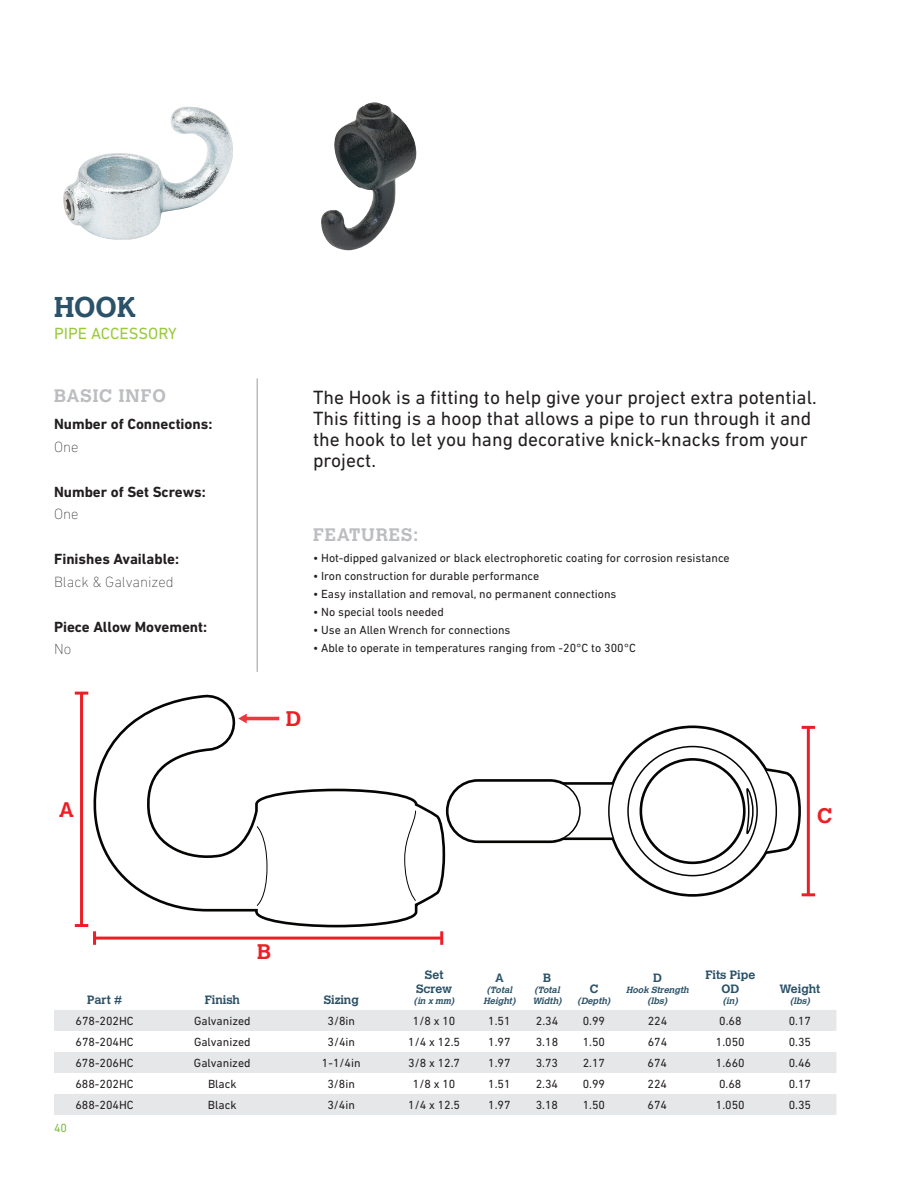
<style>
.page{position:relative;width:918px;height:1188px;background:#fff}
.page>*{position:absolute;margin:0;border:0;box-sizing:border-box;transform-origin:0 0}
.t1{font:700 28.5px "Calvert";color:#2b5268}
.t2{font:700 21px "Calvert";color:#ed1f26}
.t3{font:19.5px/21px "DIN Next LT Pro";color:#231f20}
.t4{font:700 18px "Calvert";letter-spacing:.05em;color:#bcbdc0}
.t5{font:16.5px "DIN Next LT Pro";color:#99ca3b}
.t6{font:700 15px "DIN Next LT Pro";color:#231f20}
.t7{font:200 15px "DIN Next LT Pro";color:#231f20}
.t8{font:12px "DIN Next LT Pro";color:#231f20}
.t9{font:700 12px/14.4px "Calvert";color:#2b5268;text-align:center}
.t10{font:12px "DIN Next LT Pro";color:#7dbd41}
.t11{font:italic 700 9px/10.8px "Calvert";color:#2b5268;text-align:center}
</style>
<div class="page">
<img style="left:63px;top:107px;width:170px;height:133px">
<img style="left:321px;top:102px;width:96px;height:148px">
<hr style="left:256px;top:379px;width:2px;height:292px;background:#bcbdc0">
<svg style="left:54px;top:1010px;width:782px;height:105px;fill:#e6e7e9"></svg>
<svg style="left:447px;top:725px;width:356px;height:172px"></svg>
<div style="left:448px;top:781px;width:132px;height:60px;background:#fff;border-radius:30px"></div>
<div style="left:447px;top:780px;width:134px;height:62px;border:2px solid #040503;border-radius:30px"></div>
<svg style="left:529px;top:726px;width:286px;height:170px"></svg>
<svg style="left:93px;top:695px;width:352px;height:232px"></svg>
<svg style="left:404px;top:810px;width:12px;height:91px"></svg>
<svg style="left:256px;top:826px;width:12px;height:80px"></svg>
<hr style="left:95px;top:937px;width:347px;height:3px;background:#ed1f26">
<hr style="left:93px;top:931px;width:3px;height:14px;background:#ed1f26">
<hr style="left:440px;top:931px;width:3px;height:14px;background:#ed1f26">
<hr style="left:80px;top:693px;width:3px;height:233px;background:#ed1f26">
<svg style="left:75px;top:924px;width:13px;height:3px"></svg>
<svg style="left:75px;top:692px;width:13px;height:3px"></svg>
<svg style="left:238px;top:714px;width:41px;height:9px"></svg>
<h1 class="t1" style="left:54px;top:289px;width:84px">HOOK</h1>
<h3 class="t5" style="left:54px;top:324px;width:124px">PIPE ACCESSORY</h3>
<h3 class="t4" style="left:54px;top:385px;width:113px">BASIC INFO</h3>
<p class="t6" style="left:54px;top:415px;width:160px">Number of Connections:</p>
<p class="t7" style="left:54px;top:438px;width:26px">One</p>
<p class="t6" style="left:54px;top:483px;width:153px">Number of Set Screws:</p>
<p class="t7" style="left:54px;top:506px;width:26px">One</p>
<p class="t6" style="left:54px;top:550px;width:127px">Finishes Available:</p>
<p class="t7" style="left:54px;top:573px;width:121px">Black &amp; Galvanized</p>
<p class="t6" style="left:54px;top:618px;width:155px">Piece Allow Movement:</p>
<p class="t7" style="left:54px;top:641px;width:19px">No</p>
<h2 class="t2" style="left:59px;top:796px;width:17px">A</h2>
<h3 class="t3" style="left:313px;top:386px;width:505px">The Hook is a fitting to help give your project extra potential.<br>This fitting is a hoop that allows a pipe to run through it and the hook to let you hang decorative knick-knacks from your project.</h3>
<h3 class="t4" style="left:313px;top:523px;width:107px">FEATURES:</h3>
<p class="t8" style="left:313px;top:551px;width:418px">• Hot-dipped galvanized or black electrophoretic coating for corrosion resistance</p>
<p class="t8" style="left:313px;top:569px;width:228px">• Iron construction for durable performance</p>
<p class="t8" style="left:313px;top:587px;width:305px">• Easy installation and removal, no permanent connections</p>
<p class="t8" style="left:313px;top:605px;width:132px">• No special tools needed</p>
<p class="t8" style="left:313px;top:623px;width:199px">• Use an Allen Wrench for connections</p>
<p class="t8" style="left:313px;top:641px;width:324px">• Able to operate in temperatures ranging from -20°C to 300°C</p>
<h2 class="t2" style="left:286px;top:706px;width:17px">D</h2>
<h2 class="t2" style="left:817px;top:802px;width:17px">C</h2>
<h2 class="t2" style="left:257px;top:939px;width:16px">B</h2>
<p class="t9" style="left:87px;top:992px;width:37px">Part #</p>
<p class="t9" style="left:205px;top:992px;width:37px">Finish</p>
<p class="t9" style="left:324px;top:992px;width:37px">Sizing</p>
<p class="t9" style="left:416px;top:967px;width:38px">Set<br>Screw</p>
<p class="t11" style="left:414px;top:995px;width:44px">(in x mm)</p>
<p class="t9" style="left:495px;top:971px;width:10px">A</p>
<p class="t11" style="left:484px;top:984px;width:36px">(Total<br>Height)</p>
<p class="t9" style="left:543px;top:971px;width:10px">B</p>
<p class="t11" style="left:532px;top:984px;width:33px;text-align:left">(Total<br>Width)</p>
<p class="t9" style="left:590px;top:982px;width:10px">C</p>
<p class="t11" style="left:578px;top:995px;width:37px">(Depth)</p>
<p class="t9" style="left:653px;top:971px;width:10px">D</p>
<p class="t11" style="left:626px;top:984px;width:66px">Hook Strength (lbs)</p>
<p class="t9" style="left:705px;top:967px;width:51px">Fits Pipe<br>OD</p>
<p class="t11" style="left:723px;top:995px;width:19px">(in)</p>
<p class="t9" style="left:780px;top:982px;width:42px">Weight</p>
<p class="t11" style="left:790px;top:995px;width:24px">(lbs)</p>
<p class="t10" style="left:54px;top:1121px;width:15px">40</p>
<p class="t8" style="left:76px;top:1014px;width:60px">678-202HC</p>
<p class="t8" style="left:194px;top:1014px;width:58px">Galvanized</p>
<p class="t8" style="left:328px;top:1014px;width:29px">3/8in</p>
<p class="t8" style="left:413px;top:1014px;width:44px">1/8 x 10</p>
<p class="t8" style="left:488px;top:1014px;width:24px">1.51</p>
<p class="t8" style="left:536px;top:1014px;width:24px">2.34</p>
<p class="t8" style="left:583px;top:1014px;width:24px">0.99</p>
<p class="t8" style="left:648px;top:1014px;width:21px">224</p>
<p class="t8" style="left:719px;top:1014px;width:24px">0.68</p>
<p class="t8" style="left:789px;top:1014px;width:24px">0.17</p>
<p class="t8" style="left:76px;top:1035px;width:60px">678-204HC</p>
<p class="t8" style="left:194px;top:1035px;width:58px">Galvanized</p>
<p class="t8" style="left:328px;top:1035px;width:29px">3/4in</p>
<p class="t8" style="left:408px;top:1035px;width:53px">1/4 x 12.5</p>
<p class="t8" style="left:488px;top:1035px;width:24px">1.97</p>
<p class="t8" style="left:536px;top:1035px;width:24px">3.18</p>
<p class="t8" style="left:583px;top:1035px;width:24px">1.50</p>
<p class="t8" style="left:648px;top:1035px;width:21px">674</p>
<p class="t8" style="left:716px;top:1035px;width:30px">1.050</p>
<p class="t8" style="left:789px;top:1035px;width:24px">0.35</p>
<p class="t8" style="left:75px;top:1056px;width:60px">678-206HC</p>
<p class="t8" style="left:194px;top:1056px;width:58px">Galvanized</p>
<p class="t8" style="left:322px;top:1056px;width:40px">1-1/4in</p>
<p class="t8" style="left:408px;top:1056px;width:53px">3/8 x 12.7</p>
<p class="t8" style="left:488px;top:1056px;width:24px">1.97</p>
<p class="t8" style="left:536px;top:1056px;width:24px">3.73</p>
<p class="t8" style="left:583px;top:1056px;width:24px">2.17</p>
<p class="t8" style="left:648px;top:1056px;width:21px">674</p>
<p class="t8" style="left:716px;top:1056px;width:30px">1.660</p>
<p class="t8" style="left:789px;top:1056px;width:24px">0.46</p>
<p class="t8" style="left:75px;top:1077px;width:60px">688-202HC</p>
<p class="t8" style="left:208px;top:1077px;width:30px">Black</p>
<p class="t8" style="left:327px;top:1077px;width:29px">3/8in</p>
<p class="t8" style="left:413px;top:1077px;width:44px">1/8 x 10</p>
<p class="t8" style="left:488px;top:1077px;width:24px">1.51</p>
<p class="t8" style="left:536px;top:1077px;width:24px">2.34</p>
<p class="t8" style="left:583px;top:1077px;width:24px">0.99</p>
<p class="t8" style="left:648px;top:1077px;width:21px">224</p>
<p class="t8" style="left:719px;top:1077px;width:24px">0.68</p>
<p class="t8" style="left:789px;top:1077px;width:24px">0.17</p>
<p class="t8" style="left:75px;top:1098px;width:60px">688-204HC</p>
<p class="t8" style="left:208px;top:1098px;width:30px">Black</p>
<p class="t8" style="left:327px;top:1098px;width:29px">3/4in</p>
<p class="t8" style="left:408px;top:1098px;width:53px">1/4 x 12.5</p>
<p class="t8" style="left:488px;top:1098px;width:24px">1.97</p>
<p class="t8" style="left:536px;top:1098px;width:24px">3.18</p>
<p class="t8" style="left:583px;top:1098px;width:24px">1.50</p>
<p class="t8" style="left:648px;top:1098px;width:21px">674</p>
<p class="t8" style="left:716px;top:1098px;width:30px">1.050</p>
<p class="t8" style="left:789px;top:1098px;width:24px">0.35</p>
</div>
